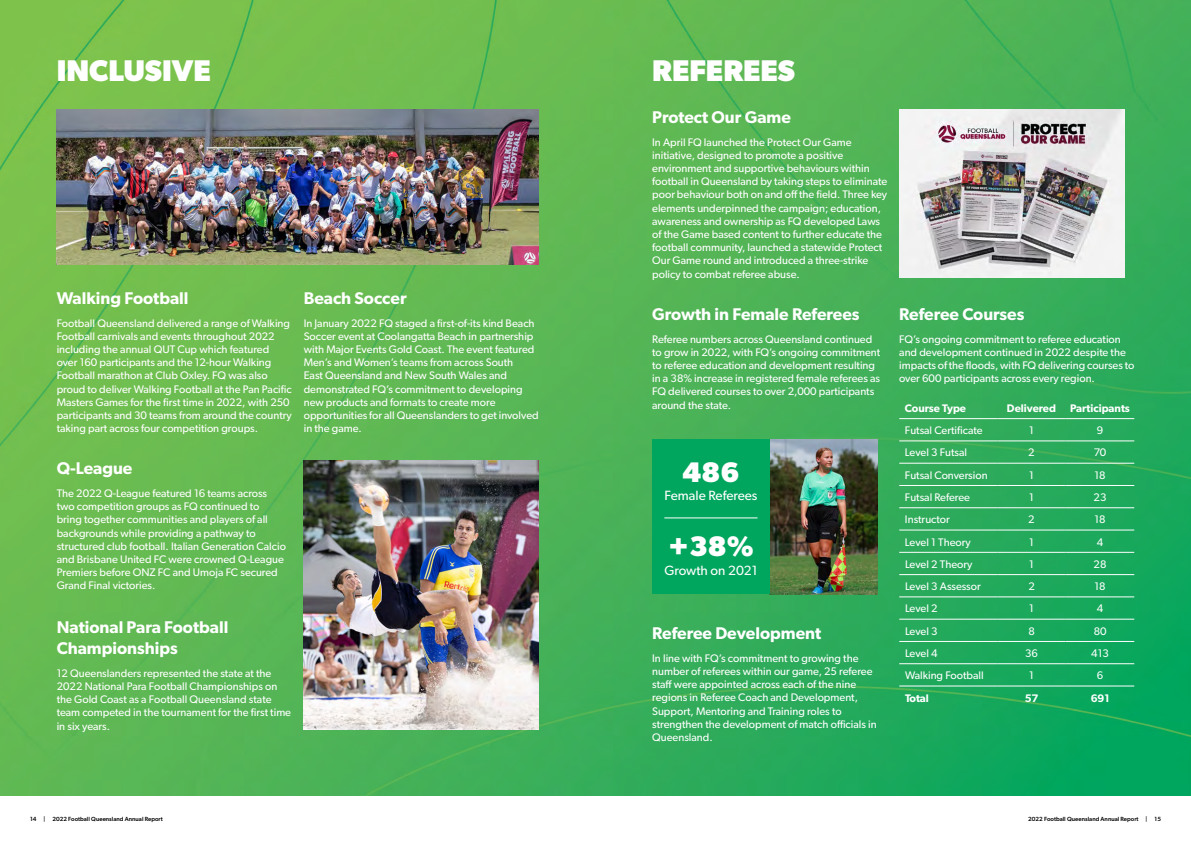
<style>
.page{position:relative;width:1191px;height:842px;background:#fff}
.page>*{position:absolute;margin:0;border:0;box-sizing:border-box;transform-origin:0 0}
.t1{font:700 30px "Gibson";color:#fff}
.t2{font:700 28.4px "Gibson";color:#fff}
.t3{font:600 17px/20.4px "Gibson";color:#fff}
.t4{font:13.4px "Gibson";color:#fff}
.t5{font:11px/13.2px "Gibson";color:#fff}
.t6{font:600 11px "Gibson";color:#fff}
.t7{font:500 6px "Gibson";color:#000}
</style>
<div class="page">
<img style="left:0;top:0;width:1191px;height:796px">
<img style="left:57px;top:109px;width:482px;height:155px">
<img style="left:899px;top:109px;width:225px;height:169px">
<img style="left:304px;top:460px;width:235px;height:270px">
<hr style="left:899px;top:418px;width:98px;height:1px;background:#fff">
<hr style="left:997px;top:418px;width:68px;height:1px;background:#fff">
<hr style="left:1065px;top:418px;width:69px;height:1px;background:#fff">
<hr style="left:899px;top:685px;width:98px;height:1px;background:#fff">
<hr style="left:997px;top:685px;width:68px;height:1px;background:#fff">
<hr style="left:1065px;top:685px;width:69px;height:1px;background:#fff">
<hr style="left:899px;top:441px;width:98px;height:1px;background:#fff">
<hr style="left:997px;top:441px;width:68px;height:1px;background:#fff">
<hr style="left:1065px;top:441px;width:69px;height:1px;background:#fff">
<hr style="left:899px;top:463px;width:98px;height:1px;background:#fff">
<hr style="left:997px;top:463px;width:68px;height:1px;background:#fff">
<hr style="left:1065px;top:463px;width:69px;height:1px;background:#fff">
<hr style="left:899px;top:485px;width:98px;height:1px;background:#fff">
<hr style="left:997px;top:485px;width:68px;height:1px;background:#fff">
<hr style="left:1065px;top:485px;width:69px;height:1px;background:#fff">
<hr style="left:899px;top:508px;width:98px;height:1px;background:#fff">
<hr style="left:997px;top:508px;width:68px;height:1px;background:#fff">
<hr style="left:1065px;top:508px;width:69px;height:1px;background:#fff">
<hr style="left:899px;top:530px;width:98px;height:1px;background:#fff">
<hr style="left:997px;top:530px;width:68px;height:1px;background:#fff">
<hr style="left:1065px;top:530px;width:69px;height:1px;background:#fff">
<hr style="left:899px;top:552px;width:98px;height:1px;background:#fff">
<hr style="left:997px;top:552px;width:68px;height:1px;background:#fff">
<hr style="left:1065px;top:552px;width:69px;height:1px;background:#fff">
<hr style="left:899px;top:574px;width:98px;height:1px;background:#fff">
<hr style="left:997px;top:574px;width:68px;height:1px;background:#fff">
<hr style="left:1065px;top:574px;width:69px;height:1px;background:#fff">
<hr style="left:899px;top:597px;width:98px;height:1px;background:#fff">
<hr style="left:997px;top:597px;width:68px;height:1px;background:#fff">
<hr style="left:1065px;top:597px;width:69px;height:1px;background:#fff">
<hr style="left:899px;top:619px;width:98px;height:1px;background:#fff">
<hr style="left:997px;top:619px;width:68px;height:1px;background:#fff">
<hr style="left:1065px;top:619px;width:69px;height:1px;background:#fff">
<hr style="left:899px;top:641px;width:98px;height:1px;background:#fff">
<hr style="left:997px;top:641px;width:68px;height:1px;background:#fff">
<hr style="left:1065px;top:641px;width:69px;height:1px;background:#fff">
<hr style="left:899px;top:663px;width:98px;height:1px;background:#fff">
<hr style="left:997px;top:663px;width:68px;height:1px;background:#fff">
<hr style="left:1065px;top:663px;width:69px;height:1px;background:#fff">
<img style="left:769px;top:439px;width:108px;height:155px">
<div style="left:652px;top:439px;width:117px;height:155px;background:#00a65e"></div>
<hr style="left:664px;top:517px;width:93px;height:1px;background:#fff">
<h1 class="t1" style="left:57px;top:52px;width:156px">INCLUSIVE</h1>
<h1 class="t1" style="left:652px;top:52px;width:144px">REFEREES</h1>
<h3 class="t3" style="left:652px;top:106px;width:140px">Protect Our Game</h3>
<h3 class="t3" style="left:57px;top:287px;width:133px">Walking Football</h3>
<p class="t5" style="left:57px;top:316px;width:236px">Football Queensland delivered a range of Walking Football carnivals and events throughout 2022 including the annual QUT Cup which featured over 160 participants and the 12-hour Walking Football marathon at Club Oxley. FQ was also proud to deliver Walking Football at the Pan Pacific Masters Games for the first time in 2022, with 250 participants and 30 teams from around the country taking part across four competition groups.</p>
<h3 class="t3" style="left:57px;top:458px;width:77px">Q-League</h3>
<p class="t5" style="left:57px;top:486px;width:231px">The 2022 Q-League featured 16 teams across two competition groups as FQ continued to bring together communities and players of all backgrounds while providing a pathway to structured club football. Italian Generation Calcio and Brisbane United FC were crowned Q-League Premiers before ONZ FC and Umoja FC secured Grand Final victories.</p>
<h3 class="t3" style="left:304px;top:287px;width:104px">Beach Soccer</h3>
<p class="t5" style="left:304px;top:316px;width:236px">In January 2022 FQ staged a first-of-its kind Beach Soccer event at Coolangatta Beach in partnership with Major Events Gold Coast. The event featured Men’s and Women’s teams from across South<br>East Queensland and New South Wales and demonstrated FQ’s commitment to developing new products and formats to create more opportunities for all Queenslanders to get involved in the game.</p>
<h3 class="t3" style="left:57px;top:617px;width:173px">National Para Football<br>Championships</h3>
<p class="t5" style="left:57px;top:666px;width:236px">12 Queenslanders represented the state at the 2022 National Para Football Championships on the Gold Coast as a Football Queensland state team competed in the tournament for the first time in six years.</p>
<p class="t5" style="left:652px;top:135px;width:236px">In April FQ launched the Protect Our Game initiative, designed to promote a positive environment and supportive behaviours within football in Queensland by taking steps to eliminate poor behaviour both on and off the field. Three key elements underpinned the campaign; education, awareness and ownership as FQ developed Laws of the Game based content to further educate the football community, launched a statewide Protect Our Game round and introduced a three-strike policy to combat referee abuse.</p>
<h3 class="t3" style="left:652px;top:303px;width:209px">Growth in Female Referees</h3>
<p class="t5" style="left:652px;top:332px;width:230px">Referee numbers across Queensland continued to grow in 2022, with FQ’s ongoing commitment to referee education and development resulting in a 38% increase in registered female referees as FQ delivered courses to over 2,000 participants around the state.</p>
<h2 class="t2" style="left:682px;top:455px;width:58px">486</h2>
<p class="t4" style="left:664px;top:488px;width:95px">Female Referees</p>
<h2 class="t2" style="left:668px;top:529px;width:87px">+38%</h2>
<p class="t4" style="left:664px;top:562px;width:95px">Growth on 2021</p>
<h3 class="t3" style="left:652px;top:622px;width:171px">Referee Development</h3>
<p class="t5" style="left:652px;top:651px;width:226px">In line with FQ’s commitment to growing the number of referees within our game, 25 referee staff were appointed across each of the nine regions in Referee Coach and Development, Support, Mentoring and Training roles to strengthen the development of match officials in Queensland.</p>
<h3 class="t3" style="left:899px;top:303px;width:127px">Referee Courses</h3>
<p class="t5" style="left:899px;top:332px;width:236px">FQ’s ongoing commitment to referee education and development continued in 2022 despite the impacts of the floods, with FQ delivering courses to over 600 participants across every region.</p>
<p class="t6" style="left:905px;top:401px;width:63px">Course Type</p>
<p class="t6" style="left:1007px;top:401px;width:51px">Delivered</p>
<p class="t6" style="left:1070px;top:401px;width:61px">Participants</p>
<p class="t5" style="left:905px;top:424px;width:79px">Futsal Certificate</p>
<p class="t5" style="left:1029px;top:424px;width:6px">1</p>
<p class="t5" style="left:1096px;top:424px;width:8px">9</p>
<p class="t5" style="left:905px;top:446px;width:64px">Level 3 Futsal</p>
<p class="t5" style="left:1028px;top:446px;width:8px">2</p>
<p class="t5" style="left:1093px;top:446px;width:14px">70</p>
<p class="t5" style="left:905px;top:468px;width:84px">Futsal Conversion</p>
<p class="t5" style="left:1029px;top:468px;width:6px">1</p>
<p class="t5" style="left:1094px;top:468px;width:13px">18</p>
<p class="t5" style="left:905px;top:490px;width:67px">Futsal Referee</p>
<p class="t5" style="left:1029px;top:490px;width:6px">1</p>
<p class="t5" style="left:1093px;top:490px;width:14px">23</p>
<p class="t5" style="left:905px;top:513px;width:46px">Instructor</p>
<p class="t5" style="left:1028px;top:513px;width:8px">2</p>
<p class="t5" style="left:1094px;top:513px;width:13px">18</p>
<p class="t5" style="left:905px;top:535px;width:67px">Level 1 Theory</p>
<p class="t5" style="left:1029px;top:535px;width:6px">1</p>
<p class="t5" style="left:1096px;top:535px;width:8px">4</p>
<p class="t5" style="left:905px;top:557px;width:69px">Level 2 Theory</p>
<p class="t5" style="left:1029px;top:557px;width:6px">1</p>
<p class="t5" style="left:1093px;top:557px;width:14px">28</p>
<p class="t5" style="left:905px;top:579px;width:77px">Level 3 Assessor</p>
<p class="t5" style="left:1028px;top:579px;width:8px">2</p>
<p class="t5" style="left:1094px;top:579px;width:13px">18</p>
<p class="t5" style="left:905px;top:602px;width:34px">Level 2</p>
<p class="t5" style="left:1029px;top:602px;width:6px">1</p>
<p class="t5" style="left:1096px;top:602px;width:8px">4</p>
<p class="t5" style="left:905px;top:624px;width:34px">Level 3</p>
<p class="t5" style="left:1028px;top:624px;width:8px">8</p>
<p class="t5" style="left:1093px;top:624px;width:14px">80</p>
<p class="t5" style="left:905px;top:646px;width:34px">Level 4</p>
<p class="t5" style="left:1025px;top:646px;width:14px">36</p>
<p class="t5" style="left:1091px;top:646px;width:19px">413</p>
<p class="t5" style="left:905px;top:669px;width:80px">Walking Football</p>
<p class="t5" style="left:1029px;top:669px;width:6px">1</p>
<p class="t5" style="left:1097px;top:669px;width:8px">6</p>
<p class="t6" style="left:905px;top:691px;width:25px">Total</p>
<p class="t6" style="left:1024px;top:691px;width:15px">57</p>
<p class="t6" style="left:1090px;top:691px;width:20px">691</p>
<p class="t7" style="left:30px;top:815px;width:134px">14 | 2022 Football Queensland Annual Report</p>
<p class="t7" style="left:1028px;top:815px;width:134px">2022 Football Queensland Annual Report | 15</p>
</div>
